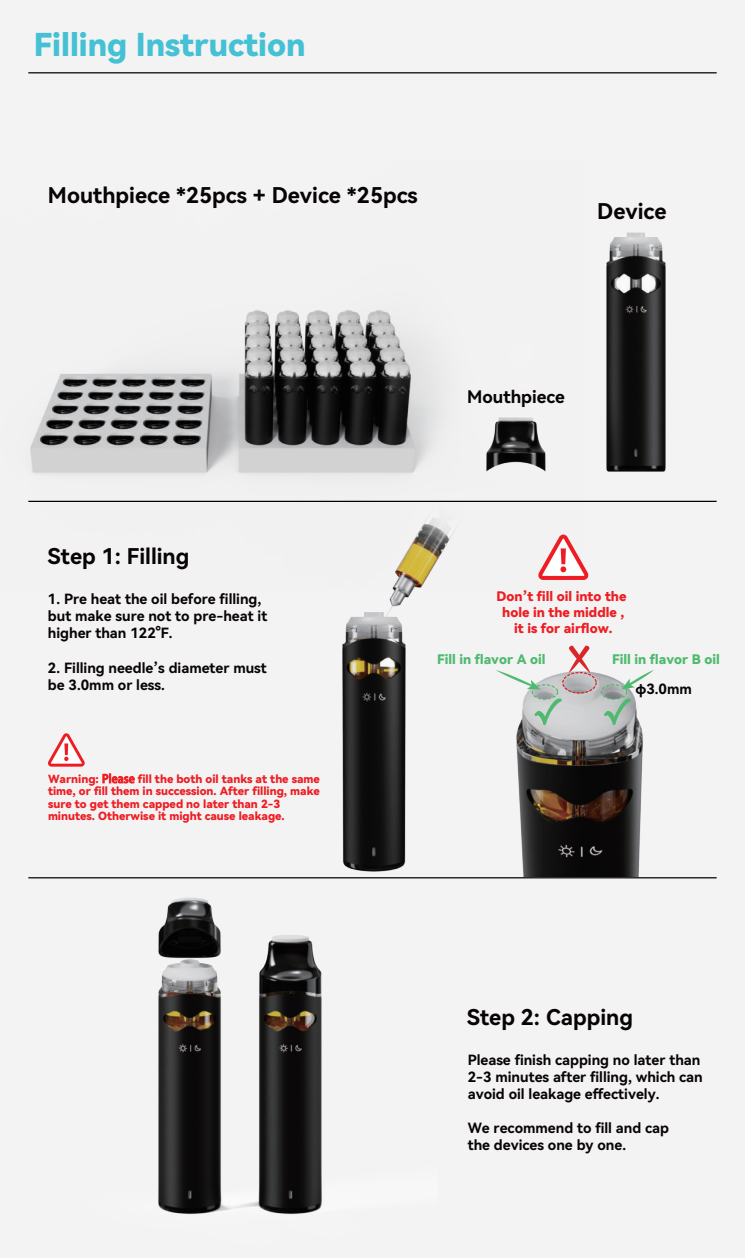
<style>
.page{position:relative;width:745px;height:1258px;background:#fff}
.page>*{position:absolute;margin:0;border:0;box-sizing:border-box;transform-origin:0 0}
.t1{font:31.5px "Harmony OS Sans SC Black";color:#44c1d4}
.t2{font:21.75px "Harmony OS Sans SC Bold";color:#080305}
.t3{font:17.38px "Harmony OS Sans SC Bold";color:#080305}
.t4{font:14.12px/17px "Harmony OS Sans SC Bold";color:#080305}
.t5{font:14.12px/17px "Harmony OS Sans SC Bold";color:#090405}
.t6{font:13.12px/15.9px "Harmony OS Sans SC Black";color:#ee1d23;text-align:center}
.t7{font:13.12px "Harmony OS Sans SC Black";color:#4fba6f}
.t8{font:11.25px/12.5px "Harmony OS Sans SC Black";color:#ee1d23}
.s1{font-family:"Adobe Heiti Std"}
</style>
<div class="page">
<div style="left:0;top:0;width:744px;height:1257px;background:#f3f3f3"></div>
<img style="left:30px;top:310px;width:516px;height:165px">
<img style="left:28px;top:878px;width:409px;height:336px">
<img style="left:486px;top:232px;width:178px;height:239px">
<img style="left:516px;top:670px;width:138px;height:207px">
<hr style="left:28px;top:500px;width:688px;height:2px;background:#030303">
<hr style="left:28px;top:877px;width:688px;height:1px;background:#030303">
<hr style="left:28px;top:72px;width:688px;height:1px;background:#030303">
<svg style="left:568px;top:645px;width:21px;height:27px"></svg>
<svg style="left:603px;top:698px;width:27px;height:27px"></svg>
<svg style="left:534px;top:698px;width:27px;height:27px"></svg>
<div style="left:600px;top:684px;width:27px;height:15px;border:1px dashed #4fba6f;border-radius:50%"></div>
<div style="left:531px;top:684px;width:27px;height:15px;border:1px dashed #4fba6f;border-radius:50%"></div>
<div style="left:562px;top:672px;width:34px;height:21px;border:1px dashed #d92628;border-radius:50%"></div>
<svg style="left:538px;top:534px;width:50px;height:46px"></svg>
<svg style="left:48px;top:733px;width:37px;height:33px"></svg>
<img style="left:342px;top:500px;width:140px;height:371px">
<svg style="left:496px;top:670px;width:44px;height:19px"></svg>
<svg style="left:621px;top:670px;width:32px;height:19px"></svg>
<h1 class="t1" style="left:34px;top:32px;width:273px">Filling Instruction</h1>
<h2 class="t2" style="left:48px;top:185px;width:371px">Mouthpiece *25pcs + Device *25pcs</h2>
<h2 class="t2" style="left:596px;top:201px;width:71px">Device</h2>
<h2 class="t2" style="left:48px;top:546px;width:143px">Step 1: Filling</h2>
<p class="t4" style="left:48px;top:589px;width:221px">1. Pre heat the oil before 昀椀lling, but make sure not to pre-heat it higher than 122℉.</p>
<p class="t5" style="left:48px;top:660px;width:220px">2. Filling needleís diameter must be 3.0mm or less.</p>
<p class="t8" style="left:48px;top:772px;width:273px">Warning: <span class="s1">Please</span> fill the both oil tanks at the same time, or fill them in succession. After filling, make sure to get them capped no later than 2-3 minutes. Otherwise it might cause leakage.</p>
<p class="t3" style="left:467px;top:388px;width:99px">Mouthpiece</p>
<p class="t6" style="left:496px;top:587px;width:131px">Don’t 昀椀ll oil into the hole in the middle , it is for ai爀昀low.</p>
<p class="t7" style="left:437px;top:650px;width:110px">Fill in 昀氀avor A oil</p>
<p class="t7" style="left:611px;top:650px;width:109px">Fill in 昀氀avor B oil</p>
<p class="t4" style="left:635px;top:680px;width:58px">φ3.0mm</p>
<h2 class="t2" style="left:467px;top:1006px;width:167px">Step 2: Capping</h2>
<p class="t4" style="left:467px;top:1051px;width:236px">Please 昀椀nish capping no later than<br>2-3 minutes after 昀椀lling, which can avoid oil leakage e昀昀ectively.</p>
<p class="t4" style="left:467px;top:1119px;width:203px">We recommend to 昀椀ll and cap the devices one by one.</p>
</div>
